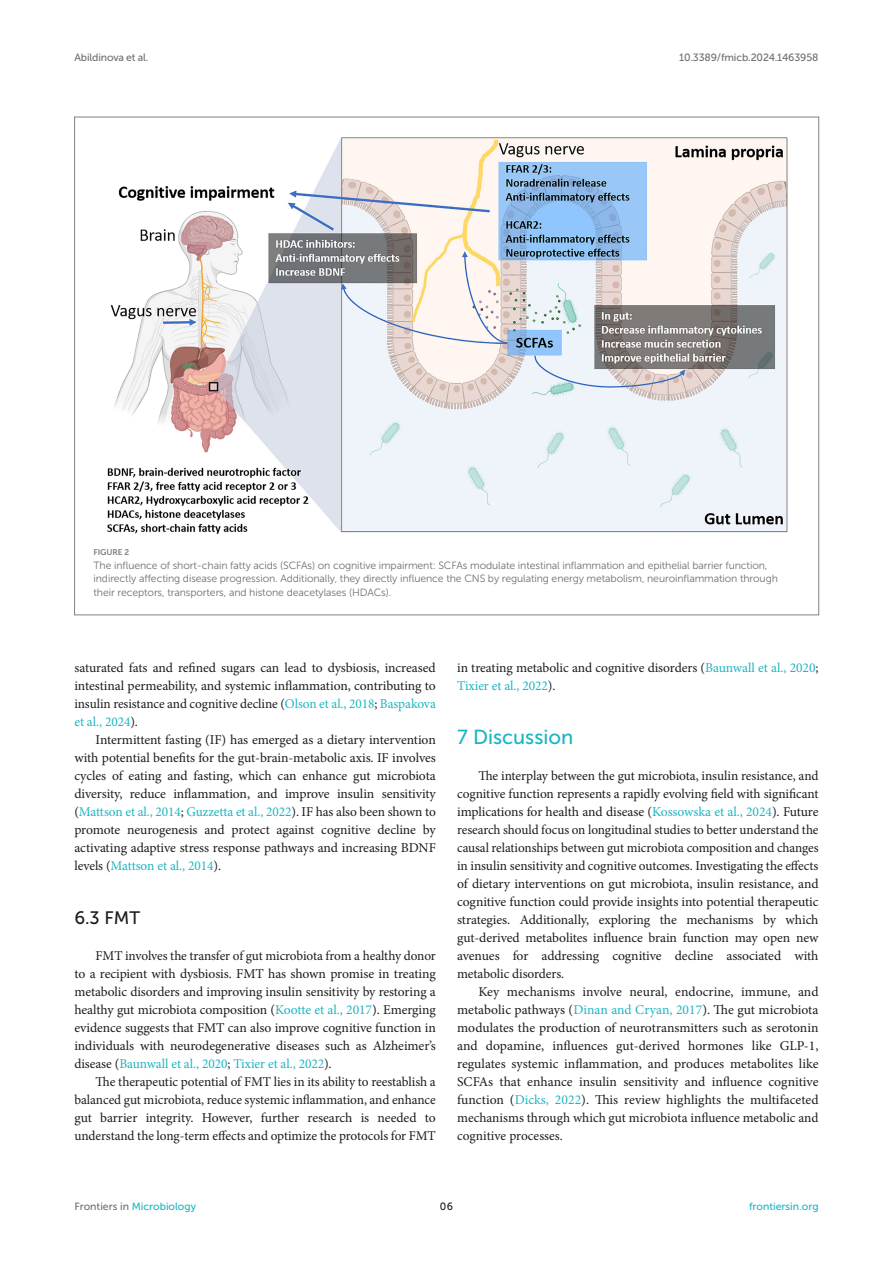
<style>
.page{position:relative;width:893px;height:1263px;background:#fff}
.page>*{position:absolute;margin:0;border:0;box-sizing:border-box;transform-origin:0 0}
.HEAD_1{font:20.25px "Museo Sans 500";color:#1db5c3}
.HEAD_2{font:18px "Museo Sans 500";color:#1b1c1b}
.TEXT{font:13.5px/18px "Minion Pro";letter-spacing:-.005em;color:#1b1c1b;text-align:justify}
.FIG_LEG{font:10.5px/13.5px "Museo Sans 300";letter-spacing:-.01em;color:#706f70}
.t1{font:10.5px "Museo Sans 500";letter-spacing:-.015em;color:#706f70}
.t2{font:10.5px "Museo Sans 500";color:#1db5c3}
.t3{font:10.5px "Museo Sans 500";color:#1b1c1b}
.FIG_HD{font:8.25px "Museo Sans 700";letter-spacing:-.01em;color:#7e7f7f}
.s1{color:#1db5c3}
.s2{color:#706f70}
</style>
<div class="page">
<img style="left:107px;top:137px;width:681px;height:397px">
<p class="t1" style="left:74px;top:51px;width:76px">Abildinova et al.</p>
<p class="t1" style="left:679px;top:51px;width:141px">10.3389/fmicb.2024.1463958</p>
<p class="FIG_HD" style="left:94px;top:548px;width:37px">FIGURE 2</p>
<p class="FIG_LEG" style="left:94px;top:559px;width:686px">The influence of short-chain fatty acids (SCFAs) on cognitive impairment: SCFAs modulate intestinal inflammation and epithelial barrier function, indirectly affecting disease progression. Additionally, they directly influence the CNS by regulating energy metabolism, neuroinflammation through their receptors, transporters, and histone deacetylases (HDACs).</p>
<p class="TEXT" style="left:74px;top:659px;width:363px">saturated fats and refined sugars can lead to dysbiosis, increased intestinal permeability, and systemic inflammation, contributing to insulin resistance and cognitive decline (<span class="s1">Olson et al., 2018</span>; <span class="s1">Baspakova et al., 2024</span>).</p>
<p class="TEXT" style="left:74px;top:731px;width:363px;text-indent:21px">Intermittent fasting (IF) has emerged as a dietary intervention with potential benefits for the gut-brain-metabolic axis. IF involves cycles of eating and fasting, which can enhance gut microbiota diversity, reduce inflammation, and improve insulin sensitivity (<span class="s1">Mattson et al., 2014</span>; <span class="s1">Guzzetta et al., 2022</span>). IF has also been shown to promote neurogenesis and protect against cognitive decline by activating adaptive stress response pathways and increasing BDNF levels (<span class="s1">Mattson et al., 2014</span>).</p>
<p class="HEAD_2" style="left:74px;top:908px;width:67px">6.3 FMT</p>
<p class="TEXT" style="left:74px;top:947px;width:363px;text-indent:21px">FMT involves the transfer of gut microbiota from a healthy donor to a recipient with dysbiosis. FMT has shown promise in treating metabolic disorders and improving insulin sensitivity by restoring a healthy gut microbiota composition (<span class="s1">Kootte et al., 2017</span>). Emerging evidence suggests that FMT can also improve cognitive function in individuals with neurodegenerative diseases such as Alzheimer’s disease (<span class="s1">Baunwall et al., 2020</span>; <span class="s1">Tixier et al., 2022</span>).</p>
<p class="TEXT" style="left:74px;top:1073px;width:363px;text-indent:21px">The therapeutic potential of FMT lies in its ability to reestablish a balanced gut microbiota, reduce systemic inflammation, and enhance gut barrier integrity. However, further research is needed to understand the long-term effects and optimize the protocols for FMT</p>
<p class="TEXT" style="left:457px;top:659px;width:363px">in treating metabolic and cognitive disorders (<span class="s1">Baunwall et al., 2020</span>;<br><span class="s1">Tixier et al., 2022</span>).</p>
<p class="HEAD_1" style="left:457px;top:726px;width:118px">7 Discussion</p>
<p class="TEXT" style="left:457px;top:767px;width:363px;text-indent:21px">The interplay between the gut microbiota, insulin resistance, and cognitive function represents a rapidly evolving field with significant implications for health and disease (<span class="s1">Kossowska et al., 2024</span>). Future research should focus on longitudinal studies to better understand the causal relationships between gut microbiota composition and changes in insulin sensitivity and cognitive outcomes. Investigating the effects of dietary interventions on gut microbiota, insulin resistance, and cognitive function could provide insights into potential therapeutic strategies. Additionally, exploring the mechanisms by which gut-derived metabolites influence brain function may open new avenues for addressing cognitive decline associated with metabolic disorders.</p>
<p class="TEXT" style="left:457px;top:983px;width:363px;text-indent:21px">Key mechanisms involve neural, endocrine, immune, and metabolic pathways (<span class="s1">Dinan and Cryan, 2017</span>). The gut microbiota modulates the production of neurotransmitters such as serotonin and dopamine, influences gut-derived hormones like GLP-1, regulates systemic inflammation, and produces metabolites like SCFAs that enhance insulin sensitivity and influence cognitive function (<span class="s1">Dicks, 2022</span>). This review highlights the multifaceted mechanisms through which gut microbiota influence metabolic and cognitive processes.</p>
<p class="t2" style="left:74px;top:1200px;width:123px"><span class="s2">Frontiers in</span> Microbiology</p>
<p class="t3" style="left:440px;top:1200px;width:15px">06</p>
<p class="t2" style="left:749px;top:1200px;width:71px">frontiersin.org</p>
</div>
